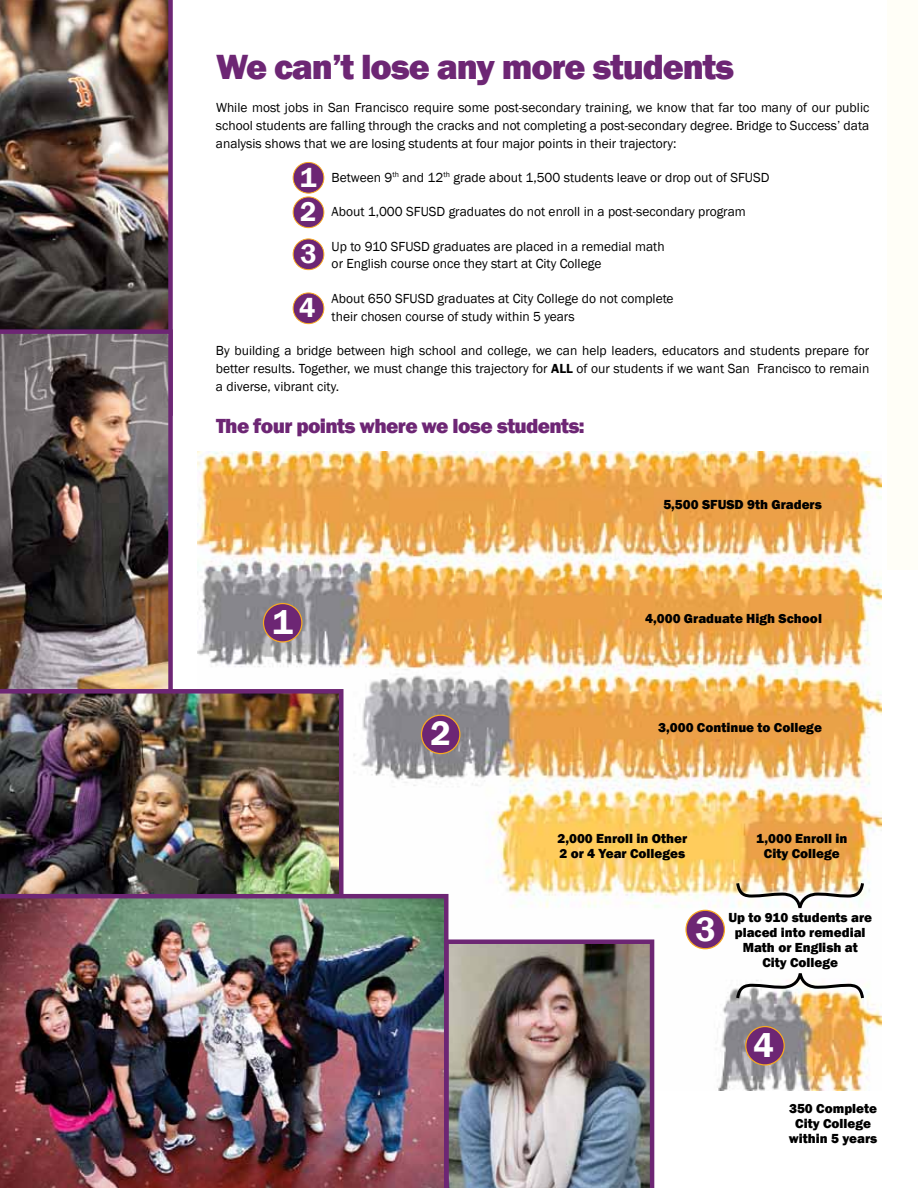
<style>
.page{position:relative;width:918px;height:1188px;background:#fff}
.page>*{position:absolute;margin:0;border:0;box-sizing:border-box;transform-origin:0 0}
.t1{font:800 36px "Franklin Gothic";letter-spacing:-.03em;color:#6d2674}
.t2{font:600 34.8px "Franklin Gothic";color:#fff}
.t3{font:600 27.9px/34.5px "Franklin Gothic";color:#fff}
.t4{font:800 21px "Franklin Gothic";letter-spacing:-.03em;color:#6d2674}
.t5{font:13.5px/18px "Franklin Gothic";color:#000}
.t6{font:800 13.5px/15px "Franklin Gothic";color:#000;text-align:center}
.s1{font-weight:600}
</style>
<div class="page">
<img style="left:197px;top:452px;width:684px;height:638px">
<div style="left:887px;top:0;width:31px;height:569px;background:#fffef7"></div>
<svg style="left:734px;top:880px;width:132px;height:30px"></svg>
<img style="left:0;top:0;width:173px;height:329px">
<img style="left:0;top:329px;width:173px;height:360px">
<img style="left:448px;top:939px;width:206px;height:249px">
<img style="left:0;top:689px;width:344px;height:205px">
<svg style="left:734px;top:972px;width:132px;height:29px"></svg>
<div style="left:293px;top:239px;width:31px;height:31px;background:#6d2674;border-radius:50%"></div>
<div style="left:293px;top:238px;width:31px;height:32px;border:1px solid #f7a922;border-radius:50%"></div>
<div style="left:293px;top:162px;width:31px;height:31px;background:#6d2674;border-radius:50%"></div>
<div style="left:293px;top:162px;width:31px;height:32px;border:1px solid #f7a922;border-radius:50%"></div>
<div style="left:293px;top:197px;width:31px;height:31px;background:#6d2674;border-radius:50%"></div>
<div style="left:293px;top:196px;width:31px;height:32px;border:1px solid #f7a922;border-radius:50%"></div>
<div style="left:293px;top:293px;width:31px;height:31px;background:#6d2674;border-radius:50%"></div>
<div style="left:293px;top:292px;width:31px;height:32px;border:1px solid #f7a922;border-radius:50%"></div>
<div style="left:263px;top:604px;width:39px;height:38px;background:#6d2674;border-radius:50%"></div>
<div style="left:263px;top:603px;width:40px;height:40px;border:1px solid #f7a922;border-radius:50%"></div>
<div style="left:421px;top:715px;width:39px;height:39px;background:#6d2674;border-radius:50%"></div>
<div style="left:421px;top:715px;width:40px;height:39px;border:1px solid #f7a922;border-radius:50%"></div>
<div style="left:686px;top:910px;width:38px;height:39px;background:#6d2674;border-radius:50%"></div>
<div style="left:685px;top:910px;width:40px;height:39px;border:1px solid #f7a922;border-radius:50%"></div>
<div style="left:746px;top:1027px;width:38px;height:38px;background:#6d2674;border-radius:50%"></div>
<div style="left:745px;top:1026px;width:40px;height:40px;border:1px solid #f7a922;border-radius:50%"></div>
<img style="left:0;top:894px;width:448px;height:294px">
<h1 class="t1" style="left:216px;top:44px;width:520px">We can’t lose any more students</h1>
<p class="t5" style="left:216px;top:99px;width:655px;text-align:justify">While most jobs in San Francisco require some post-secondary training, we know that far too many of our public school students are falling through the cracks and not completing a post-secondary degree. Bridge to Success’ data analysis shows that we are losing students at four major points in their trajectory:</p>
<h3 class="t3" style="left:300px;top:160px;width:18px">1<br>2</h3>
<h3 class="t3" style="left:301px;top:237px;width:18px">3</h3>
<h3 class="t3" style="left:299px;top:291px;width:18px">4</h3>
<p class="t5" style="left:332px;top:168px;width:439px">Between 9<sup>th</sup> and 12<sup>th</sup> grade about 1,500 students leave or drop out of SFUSD</p>
<p class="t5" style="left:332px;top:203px;width:416px">About 1,000 SFUSD graduates do not enroll in a post-secondary program</p>
<p class="t5" style="left:332px;top:237px;width:335px">Up to 910 SFUSD graduates are placed in a remedial math or English course once they start at City College</p>
<p class="t5" style="left:332px;top:290px;width:344px">About 650 SFUSD graduates at City College do not complete their chosen course of study within 5 years</p>
<p class="t5" style="left:216px;top:342px;width:655px">By building a bridge between high school and college, we can help leaders, educators and students prepare for better results. Together, we must change this trajectory for <span class="s1">all</span></p>
<p class="t5" style="left:577px;top:360px;width:294px">of our students if we want San Francisco to remain</p>
<p class="t5" style="left:216px;top:378px;width:125px">a diverse, vibrant city.</p>
<h3 class="t4" style="left:216px;top:412px;width:370px">The four points where we lose students:</h3>
<h2 class="t2" style="left:272px;top:601px;width:22px">1</h2>
<h2 class="t2" style="left:430px;top:712px;width:22px">2</h2>
<p class="t6" style="left:663px;top:497px;width:160px">5,500 SFUSD 9th Graders</p>
<p class="t6" style="left:645px;top:611px;width:178px">4,000 Graduate High School</p>
<p class="t6" style="left:658px;top:720px;width:165px">3,000 Continue to College</p>
<p class="t6" style="left:558px;top:831px;width:131px;text-align:left">2,000 Enroll in Other<br>2 or 4 Year Colleges</p>
<p class="t6" style="left:756px;top:831px;width:93px">1,000 Enroll in<br>City College</p>
<h2 class="t2" style="left:695px;top:908px;width:22px">3</h2>
<p class="t6" style="left:728px;top:910px;width:145px">Up to 910 students are placed into remedial<br>Math or English at<br>City College</p>
<h2 class="t2" style="left:753px;top:1024px;width:22px">4</h2>
<p class="t6" style="left:789px;top:1101px;width:90px">350 Complete<br>City College within 5 years</p>
</div>
